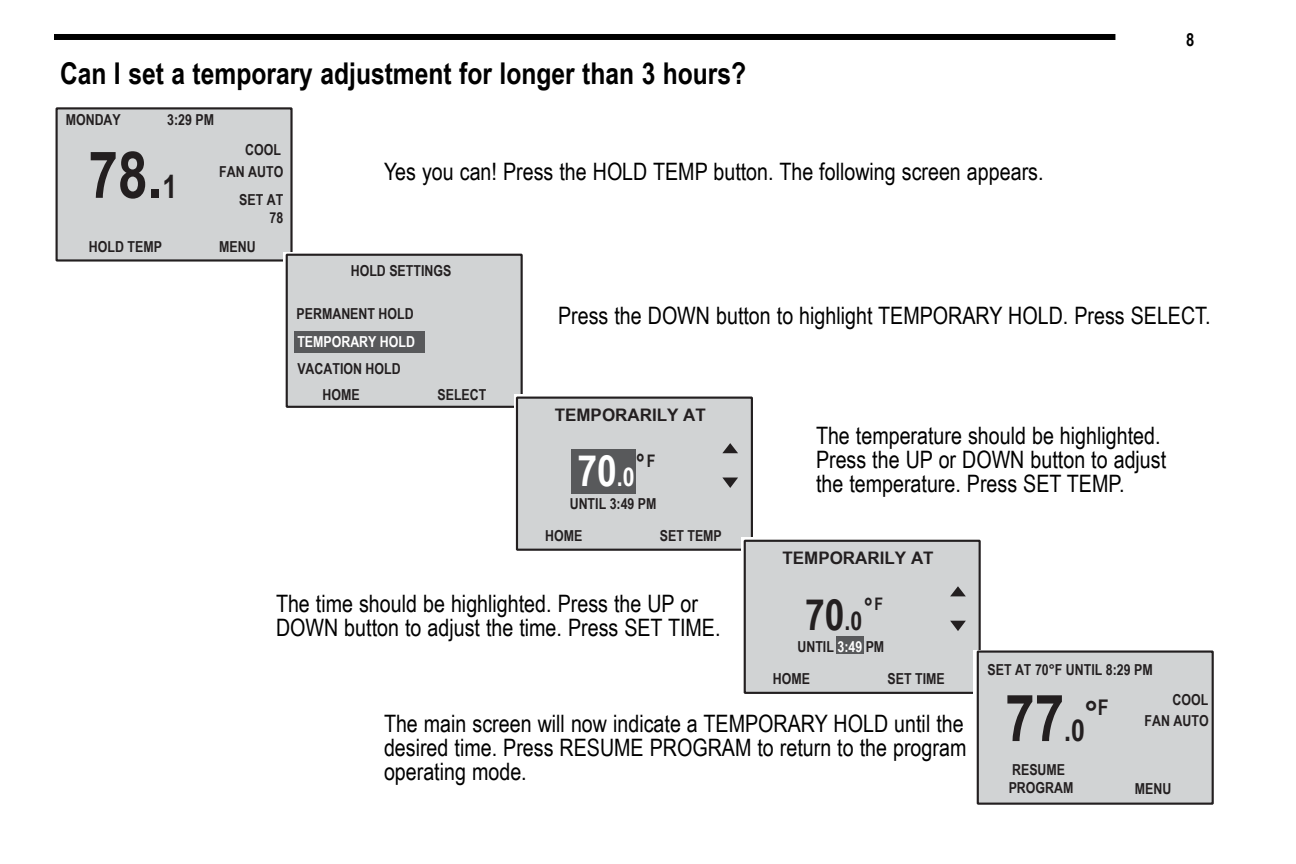
<style>
.page{position:relative;width:1296px;height:864px;background:#fff}
.page>*{position:absolute;margin:0;border:0;box-sizing:border-box;transform-origin:0 0}
.t1{font:700 64.8px "Arial Narrow";color:#231f20}
.t2{font:700 43.2px "Arial Narrow";color:#fff}
.t3{font:700 43.2px "Arial Narrow";color:#231f20}
.t4{font:700 32.4px "Arial Narrow";color:#231f20}
.t5{font:700 30px "Arial Narrow";color:#000}
.t6{font:24px/24px "Arial Narrow";color:#000}
.t7{font:700 18px "Arial Narrow";color:#000}
.t8{font:700 17.4px "Arial Narrow";color:#231f20;scale:1.2 1}
.t9{font:700 17.4px "Arial Narrow";color:#231f20}
.t10{font:700 15px/18.3px "Arial Narrow";color:#231f20;text-align:right}
.t11{font:700 15px "Arial Narrow";color:#fff}
.s1{font-size:32.4px}
.s2{font-size:25.8px}
.s3{color:#231f20}
.s4{color:#fff}
.s5{font-size:30.3px}
</style>
<div class="page">
<div style="left:54px;top:34px;width:1061px;height:6px;background:#000"></div>
<div style="left:56px;top:107px;width:237px;height:155px;background:#d1d3d4;border:2px solid #231f20"></div>
<div style="left:284px;top:252px;width:241px;height:160px;background:linear-gradient(to right,#fff,#fff)"></div>
<div style="left:286px;top:254px;width:237px;height:154px;background:#d1d3d4;border:2px solid #231f20"></div>
<div style="left:294px;top:331px;width:131px;height:22px;background:#58595b"></div>
<div style="left:514px;top:395px;width:241px;height:160px;background:linear-gradient(to right,#fff,#fff)"></div>
<div style="left:516px;top:397px;width:237px;height:154px;background:#d1d3d4;border:2px solid #231f20"></div>
<div style="left:571px;top:449px;width:65px;height:45px;background:#58595b"></div>
<svg style="left:723px;top:478px;width:15px;height:10px"></svg>
<svg style="left:722px;top:443px;width:16px;height:10px"></svg>
<svg style="left:741px;top:537px;width:239px;height:156px"></svg>
<div style="left:744px;top:540px;width:237px;height:154px;background:#d1d3d4;border:2px solid #231f20"></div>
<div style="left:836px;top:637px;width:27px;height:17px;background:#58595b"></div>
<svg style="left:950px;top:621px;width:16px;height:10px"></svg>
<svg style="left:950px;top:586px;width:16px;height:10px"></svg>
<div style="left:974px;top:650px;width:241px;height:160px;background:#fff"></div>
<div style="left:977px;top:650px;width:237px;height:155px;background:#d1d3d4;border:2px solid #231f20"></div>
<p class="t5" style="left:60px;top:56px;width:688px">Can I set a temporary adjustment for longer than 3 hours?</p>
<p class="t10" style="left:66px;top:111px;width:57px">MONDAY</p>
<p class="t10" style="left:167px;top:111px;width:48px">3:29 PM</p>
<h1 class="t1" style="left:88px;top:137px;width:90px">78.<span class="s1">1</span></h1>
<p class="t10" style="left:219px;top:139px;width:66px;line-height:21.6px">COOL<br>FAN AUTO</p>
<p class="t10" style="left:239px;top:190px;width:46px">SET AT<br>78</p>
<p class="t10" style="left:89px;top:238px;width:75px">HOLD TEMP</p>
<p class="t10" style="left:219px;top:238px;width:38px">MENU</p>
<p class="t6" style="left:384px;top:159px;width:661px">Yes you can! Press the HOLD TEMP button. The following screen appears.</p>
<p class="t7" style="left:1186px;top:29px;width:10px">8</p>
<p class="t10" style="left:351px;top:261px;width:102px">HOLD SETTINGS</p>
<p class="t10" style="left:297px;top:304px;width:119px">PERMANENT HOLD</p>
<p class="t11" style="left:297px;top:333px;width:119px">TEMPORARY HOLD</p>
<p class="t10" style="left:297px;top:360px;width:105px">VACATION HOLD</p>
<p class="t10" style="left:322px;top:386px;width:39px">HOME</p>
<p class="t10" style="left:438px;top:385px;width:50px">SELECT</p>
<p class="t6" style="left:558px;top:303px;width:654px">Press the DOWN button to highlight TEMPORARY HOLD. Press SELECT.</p>
<p class="t8" style="left:555px;top:405px;width:127px">TEMPORARILY AT</p>
<h2 class="t2" style="left:578px;top:446px;width:70px">70<span class="s2">.0</span><span class="s3">˚</span></h2>
<p class="t9" style="left:647px;top:451px;width:10px">F</p>
<p class="t10" style="left:570px;top:494px;width:88px">UNTIL 3:49 PM</p>
<p class="t10" style="left:545px;top:526px;width:39px">HOME</p>
<p class="t10" style="left:660px;top:527px;width:64px">SET TEMP</p>
<p class="t6" style="left:816px;top:423px;width:352px">The temperature should be highlighted.<br>Press the UP or DOWN button to adjust the temperature. Press SET TEMP.</p>
<p class="t8" style="left:783px;top:548px;width:127px">TEMPORARILY AT</p>
<p class="t6" style="left:276px;top:591px;width:446px">The time should be highlighted. Press the UP or<br>DOWN button to adjust the time. Press SET TIME.</p>
<h2 class="t3" style="left:805px;top:589px;width:70px">70<span class="s2">.0</span>˚</h2>
<p class="t9" style="left:874px;top:594px;width:10px">F</p>
<p class="t10" style="left:798px;top:638px;width:88px">UNTIL <span class="s4">3:49</span> PM</p>
<p class="t10" style="left:773px;top:669px;width:39px">HOME</p>
<p class="t10" style="left:888px;top:670px;width:59px">SET TIME</p>
<p class="t6" style="left:384px;top:711px;width:584px;text-align:justify">The main screen will now indicate a TEMPORARY HOLD until the desired time. Press RESUME PROGRAM to return to the program operating mode.</p>
<p class="t10" style="left:987px;top:660px;width:167px">SET AT 70°F UNTIL 8:29 PM</p>
<h1 class="t1" style="left:1005px;top:680px;width:81px">77<span class="s5">.0</span></h1>
<h3 class="t4" style="left:1085px;top:693px;width:25px">°<sup>F</sup></h3>
<p class="t10" style="left:1009px;top:760px;width:66px;text-align:left">RESUME<br>PROGRAM</p>
<p class="t10" style="left:1145px;top:688px;width:66px;line-height:21.3px">COOL<br>FAN AUTO</p>
<p class="t10" style="left:1135px;top:779px;width:38px">MENU</p>
</div>
